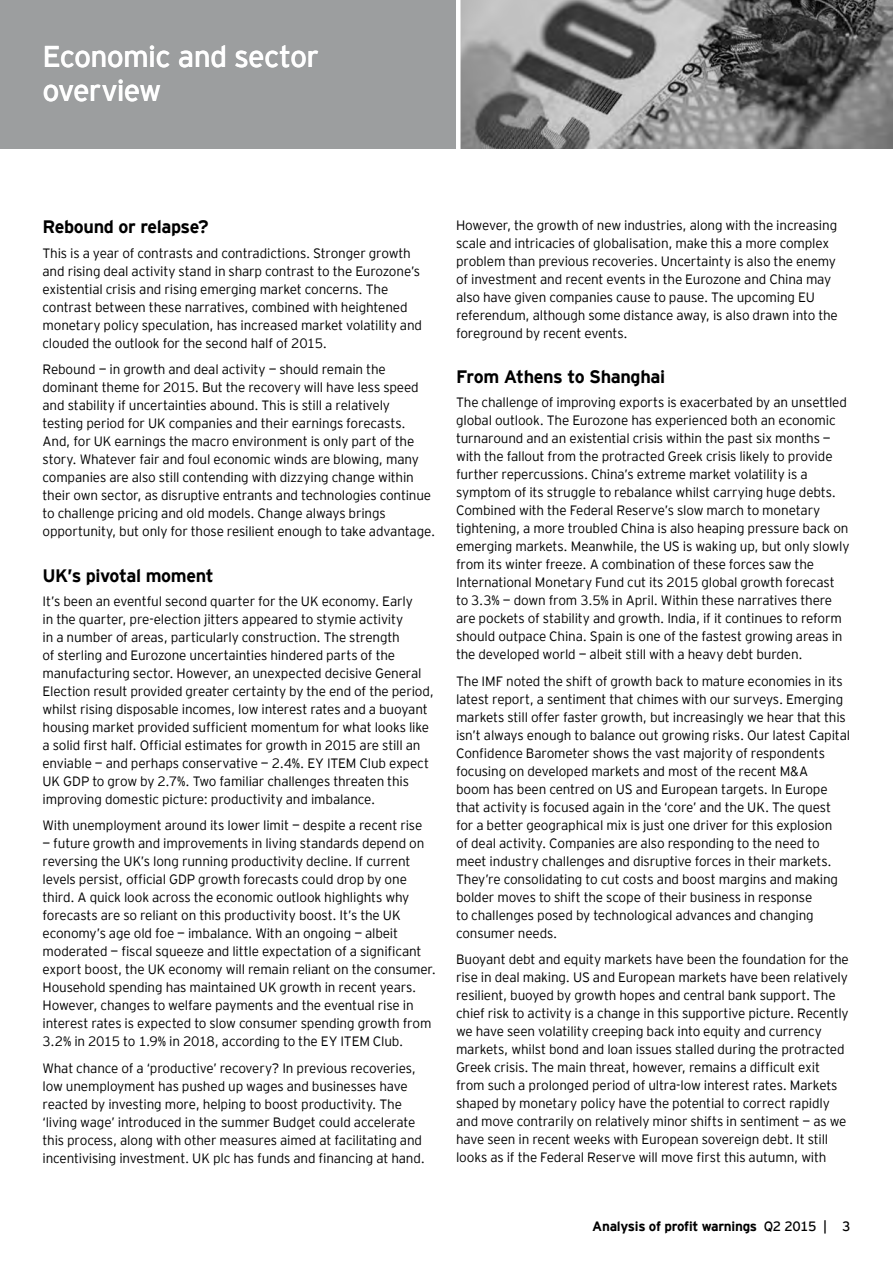
<style>
.page{position:relative;width:893px;height:1263px;background:#fff}
.page>*{position:absolute;margin:0;border:0;box-sizing:border-box;transform-origin:0 0}
.t1{font:30px/34.5px "EY Interstate";letter-spacing:-.03em;color:#fff}
.t2{font:700 18px "EY Interstate";letter-spacing:-.025em;color:#000}
.t3{font:300 13.5px/18px "EY Interstate";letter-spacing:-.015em;color:#000}
.t4{font:700 13.5px "EY Interstate";letter-spacing:-.02em;color:#000}
.s1{font-weight:400}
</style>
<div class="page">
<div style="left:0;top:0;width:575px;height:148px;background:#9c9e9f"></div>
<img style="left:460px;top:0;width:433px;height:148px">
<hr style="left:456px;top:0;width:4px;height:155px;background:#fff">
<h1 class="t1" style="left:43px;top:37px;width:278px">Economic and sector overview</h1>
<h2 class="t2" style="left:43px;top:214px;width:168px">Rebound or relapse?</h2>
<p class="t3" style="left:43px;top:243px;width:381px">This is a year of contrasts and contradictions. Stronger growth and rising deal activity stand in sharp contrast to the Eurozone’s existential crisis and rising emerging market concerns. The contrast between these narratives, combined with heightened monetary policy speculation, has increased market volatility and clouded the outlook for the second half of 2015.</p>
<p class="t3" style="left:43px;top:360px;width:394px">Rebound — in growth and deal activity — should remain the dominant theme for 2015. But the recovery will have less speed and stability if uncertainties abound. This is still a relatively<br>testing period for UK companies and their earnings forecasts.<br>And, for UK earnings the macro environment is only part of the story. Whatever fair and foul economic winds are blowing, many companies are also still contending with dizzying change within their own sector, as disruptive entrants and technologies continue to challenge pricing and old models. Change always brings opportunity, but only for those resilient enough to take advantage.</p>
<h2 class="t2" style="left:43px;top:562px;width:173px">UK’s pivotal moment</h2>
<p class="t3" style="left:43px;top:591px;width:393px">It’s been an eventful second quarter for the UK economy. Early<br>in the quarter, pre-election jitters appeared to stymie activity<br>in a number of areas, particularly construction. The strength<br>of sterling and Eurozone uncertainties hindered parts of the manufacturing sector. However, an unexpected decisive General Election result provided greater certainty by the end of the period, whilst rising disposable incomes, low interest rates and a buoyant housing market provided sufficient momentum for what looks like a solid first half. Official estimates for growth in 2015 are still an enviable — and perhaps conservative — 2.4%. EY ITEM Club expect UK GDP to grow by 2.7%. Two familiar challenges threaten this improving domestic picture: productivity and imbalance.</p>
<p class="t3" style="left:43px;top:816px;width:381px">With unemployment around its lower limit — despite a recent rise</p>
<p class="t3" style="left:43px;top:834px;width:395px">— future growth and improvements in living standards depend on reversing the UK’s long running productivity decline. If current levels persist, official GDP growth forecasts could drop by one third. A quick look across the economic outlook highlights why forecasts are so reliant on this productivity boost. It’s the UK economy’s age old foe — imbalance. With an ongoing — albeit moderated — fiscal squeeze and little expectation of a significant export boost, the UK economy will remain reliant on the consumer.<br>Household spending has maintained UK growth in recent years.<br>However, changes to welfare payments and the eventual rise in interest rates is expected to slow consumer spending growth from 3.2% in 2015 to 1.9% in 2018, according to the EY ITEM Club.</p>
<p class="t3" style="left:43px;top:1058px;width:384px">What chance of a ‘productive’ recovery? In previous recoveries, low unemployment has pushed up wages and businesses have reacted by investing more, helping to boost productivity. The ‘living wage’ introduced in the summer Budget could accelerate this process, along with other measures aimed at facilitating and incentivising investment. UK plc has funds and financing at hand.</p>
<p class="t3" style="left:456px;top:215px;width:383px">However, the growth of new industries, along with the increasing scale and intricacies of globalisation, make this a more complex problem than previous recoveries. Uncertainty is also the enemy of investment and recent events in the Eurozone and China may also have given companies cause to pause. The upcoming EU referendum, although some distance away, is also drawn into the foreground by recent events.</p>
<h2 class="t2" style="left:456px;top:364px;width:210px">From Athens to Shanghai</h2>
<p class="t3" style="left:456px;top:393px;width:395px">The challenge of improving exports is exacerbated by an unsettled global outlook. The Eurozone has experienced both an economic turnaround and an existential crisis within the past six months — with the fallout from the protracted Greek crisis likely to provide further repercussions. China’s extreme market volatility is a symptom of its struggle to rebalance whilst carrying huge debts.<br>Combined with the Federal Reserve’s slow march to monetary tightening, a more troubled China is also heaping pressure back on emerging markets. Meanwhile, the US is waking up, but only slowly from its winter freeze. A combination of these forces saw the International Monetary Fund cut its 2015 global growth forecast to 3.3% — down from 3.5% in April. Within these narratives there are pockets of stability and growth. India, if it continues to reform should outpace China. Spain is one of the fastest growing areas in the developed world — albeit still with a heavy debt burden.</p>
<p class="t3" style="left:456px;top:671px;width:396px">The IMF noted the shift of growth back to mature economies in its latest report, a sentiment that chimes with our surveys. Emerging markets still offer faster growth, but increasingly we hear that this isn’t always enough to balance out growing risks. Our latest Capital Confidence Barometer shows the vast majority of respondents focusing on developed markets and most of the recent M&amp;A<br>boom has been centred on US and European targets. In Europe that activity is focused again in the ‘core’ and the UK. The quest for a better geographical mix is just one driver for this explosion<br>of deal activity. Companies are also responding to the need to meet industry challenges and disruptive forces in their markets.<br>They’re consolidating to cut costs and boost margins and making bolder moves to shift the scope of their business in response<br>to challenges posed by technological advances and changing consumer needs.</p>
<p class="t3" style="left:456px;top:950px;width:394px">Buoyant debt and equity markets have been the foundation for the rise in deal making. US and European markets have been relatively resilient, buoyed by growth hopes and central bank support. The chief risk to activity is a change in this supportive picture. Recently we have seen volatility creeping back into equity and currency markets, whilst bond and loan issues stalled during the protracted Greek crisis. The main threat, however, remains a difficult exit from such a prolonged period of ultra-low interest rates. Markets shaped by monetary policy have the potential to correct rapidly and move contrarily on relatively minor shifts in sentiment — as we have seen in recent weeks with European sovereign debt. It still looks as if the Federal Reserve will move first this autumn, with</p>
<p class="t4" style="left:592px;top:1217px;width:260px">Analysis of profit warnings <span class="s1">Q2 2015 | 3</span></p>
</div>
